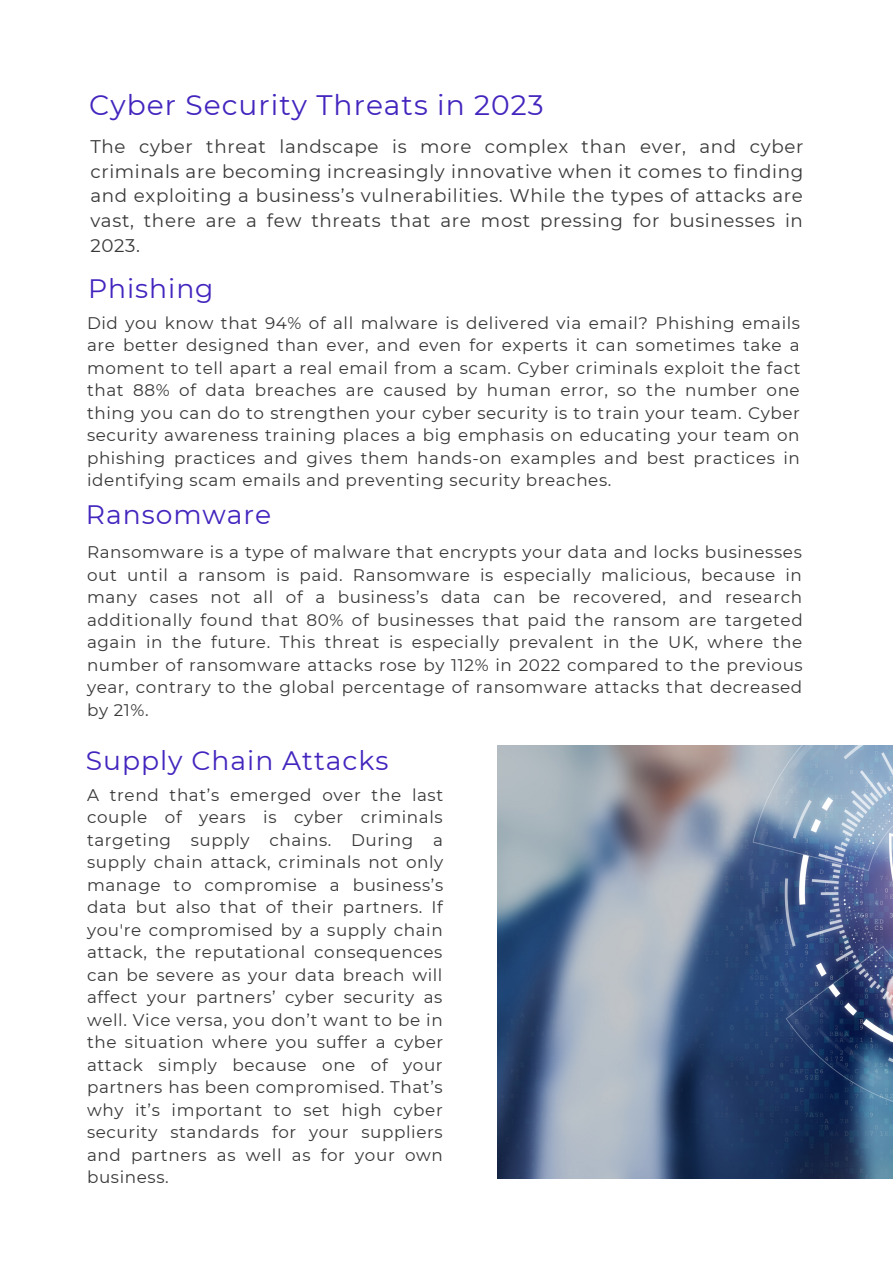
<style>
.page{position:relative;width:893px;height:1264px;background:#fff}
.page>*{position:absolute;margin:0;border:0;box-sizing:border-box;transform-origin:0 0}
.t1{font:28.05px "Montserrat";letter-spacing:.035em;color:#4325be}
.t2{font:26.55px "Montserrat";letter-spacing:.035em;color:#4325be}
.t3{font:18.3px/24.8px "Montserrat";letter-spacing:.035em;color:#383838;text-align:justify}
.t4{font:16.8px/22.5px "Montserrat";letter-spacing:.035em;color:#383838;text-align:justify}
</style>
<div class="page">
<img style="left:497px;top:745px;width:395px;height:433px">
<p class="t1" style="left:89px;top:87px;width:456px">Cyber Security Threats in 2023</p>
<p class="t3" style="left:90px;top:134px;width:714px">The cyber threat landscape is more complex than ever, and cyber criminals are becoming increasingly innovative when it comes to finding and exploiting a business’s vulnerabilities. While the types of attacks are vast, there are a few threats that are most pressing for businesses in 2023.</p>
<p class="t2" style="left:88px;top:272px;width:127px">Phishing</p>
<p class="t4" style="left:87px;top:312px;width:715px">Did you know that 94% of all malware is delivered via email? Phishing emails are better designed than ever, and even for experts it can sometimes take a moment to tell apart a real email from a scam. Cyber criminals exploit the fact that 88% of data breaches are caused by human error, so the number one thing you can do to strengthen your cyber security is to train your team. Cyber security awareness training places a big emphasis on educating your team on phishing practices and gives them hands-on examples and best practices in identifying scam emails and preventing security breaches.</p>
<p class="t2" style="left:86px;top:498px;width:187px">Ransomware</p>
<p class="t4" style="left:87px;top:541px;width:717px">Ransomware is a type of malware that encrypts your data and locks businesses out until a ransom is paid. Ransomware is especially malicious, because in many cases not all of a business’s data can be recovered, and research additionally found that 80% of businesses that paid the ransom are targeted again in the future. This threat is especially prevalent in the UK, where the number of ransomware attacks rose by 112% in 2022 compared to the previous year, contrary to the global percentage of ransomware attacks that decreased by 21%.</p>
<p class="t2" style="left:86px;top:744px;width:304px">Supply Chain Attacks</p>
<p class="t4" style="left:87px;top:783px;width:358px">A trend that’s emerged over the last couple of years is cyber criminals targeting supply chains. During a supply chain attack, criminals not only manage to compromise a business’s data but also that of their partners. If you're compromised by a supply chain attack, the reputational consequences can be severe as your data breach will affect your partners’ cyber security as well. Vice versa, you don’t want to be in the situation where you suffer a cyber attack simply because one of your partners has been compromised. That’s why it’s important to set high cyber security standards for your suppliers and partners as well as for your own business.</p>
</div>
